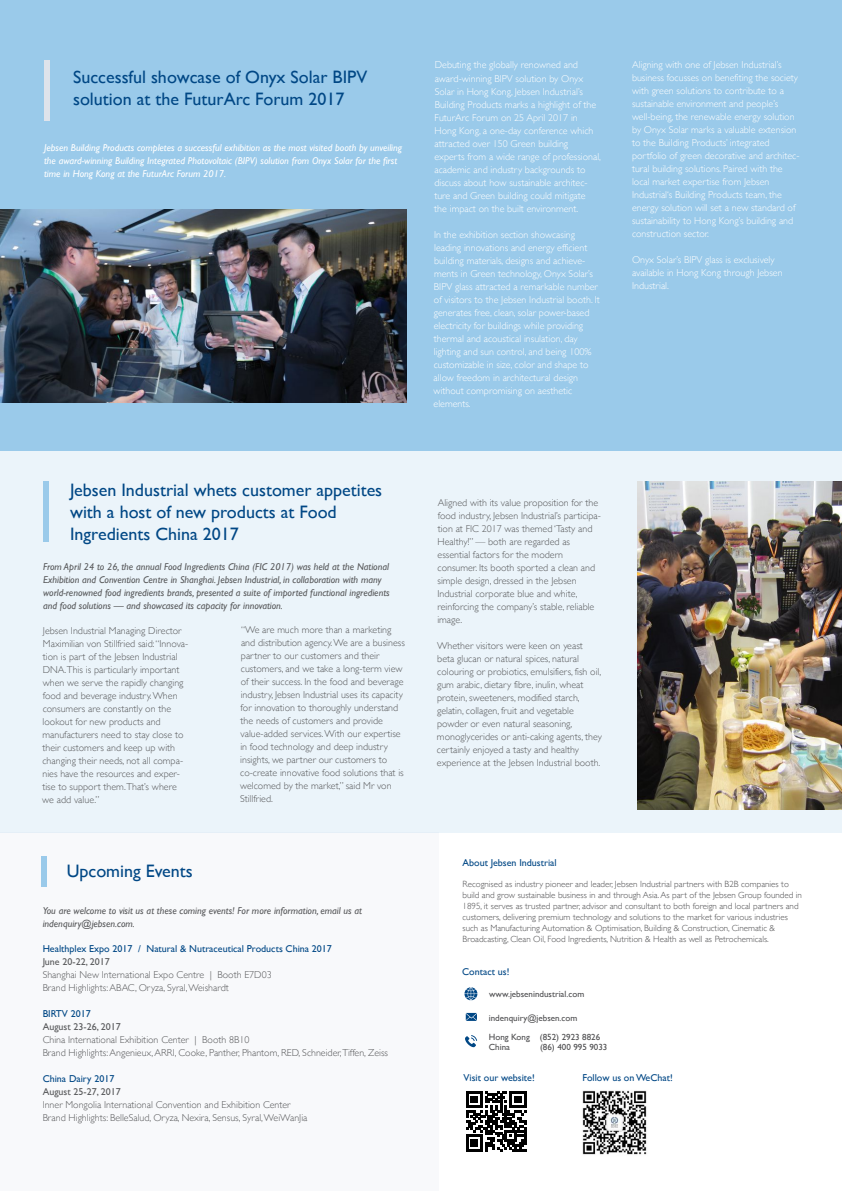
<style>
.page{position:relative;width:842px;height:1191px;background:#fff}
.page>*{position:absolute;margin:0;border:0;box-sizing:border-box;transform-origin:0 0}
.t1{font:18px/22px "Gill Sans";color:#004785}
.t2{font:300 10px/13px "Gill Sans";color:#58595b}
.t3{font:300 10px/13px "Gill Sans";color:#fff}
.t4{font:italic 10px/13px "Gill Sans";color:#58595b}
.t5{font:italic 10px/13px "Gill Sans";color:#fff}
.t6{font:10px "Gill Sans";color:#004785}
.t7{font:10px "Gill Sans";color:#58595b}
.t8{font:300 9px/11px "Gill Sans";color:#4e4e50}
.t9{font:9px/18.7px "Gill Sans";color:#4e4e50}
</style>
<div class="page">
<div style="left:0;top:831px;width:438px;height:360px;background:#f8f9fb"></div>
<div style="left:0;top:0;width:842px;height:450px;background:#9acaea"></div>
<div style="left:45px;top:61px;width:5px;height:60px;background:#dfe3eb"></div>
<img style="left:0;top:209px;width:406px;height:193px">
<div style="left:0;top:448px;width:842px;height:384px;background:#ebf4fa"></div>
<div style="left:44px;top:482px;width:5px;height:60px;background:#9acaea"></div>
<img style="left:638px;top:481px;width:204px;height:329px">
<div style="left:41px;top:856px;width:5px;height:30px;background:#9acaea"></div>
<svg style="left:465px;top:1035px;width:12px;height:12px"></svg>
<svg style="left:464px;top:987px;width:13px;height:13px"></svg>
<svg style="left:466px;top:1013px;width:11px;height:8px"></svg>
<img style="left:582px;top:1090px;width:65px;height:65px">
<svg style="left:466px;top:1091px;width:60px;height:60px"></svg>
<h1 class="t1" style="left:73px;top:66px;width:296px">Successful showcase of Onyx Solar BIPV solution at the FuturArc Forum 2017</h1>
<p class="t3" style="left:434px;top:58px;width:168px">Debuting the globally renowned and award-winning BIPV solution by Onyx Solar in Hong Kong, Jebsen Industrial’s Building Products marks a highlight of the FuturArc Forum on 25 April 2017 in Hong Kong, a one-day conference which attracted over 150 Green building<br>experts from a wide range of professional, academic and industry backgrounds to discuss about how sustainable architec&shy;ture and Green building could mitigate<br>the impact on the built environment.</p>
<p class="t3" style="left:433px;top:227px;width:168px">In the exhibition section showcasing leading innovations and energy efficient building materials, designs and achieve&shy;ments in Green technology, Onyx Solar’s BIPV glass attracted a remarkable number of visitors to the Jebsen Industrial booth. It generates free, clean, solar power-based electricity for buildings while providing thermal and acoustical insulation, day lighting and sun control, and being 100% customizable in size, color and shape to allow freedom in architectural design without compromising on aesthetic elements.</p>
<p class="t5" style="left:44px;top:141px;width:360px">Jebsen Building Products completes a successful exhibition as the most visited booth by unveiling the award-winning Building Integrated Photovoltaic (BIPV) solution from Onyx Solar for the first time in Hong Kong at the FuturArc Forum 2017.</p>
<p class="t3" style="left:632px;top:58px;width:169px">Aligning with one of Jebsen Industrial’s business focusses on benefiting the society with green solutions to contribute to a sustainable environment and people’s well-being, the renewable energy solution by Onyx Solar marks a valuable extension to the Building Products’ integrated portfolio of green decorative and architec&shy;tural building solutions. Paired with the local market expertise from Jebsen Industrial‘s Building Products team, the energy solution will set a new standard of sustainability to Hong Kong’s building and construction sector.</p>
<p class="t3" style="left:632px;top:253px;width:152px">Onyx Solar’s BIPV glass is exclusively available in Hong Kong through Jebsen<br>Industrial.</p>
<h1 class="t1" style="left:70px;top:478px;width:314px">Jebsen Industrial whets customer appetites with a host of new products at Food<br>Ingredients China 2017</h1>
<p class="t4" style="left:43px;top:560px;width:348px">From April 24 to 26, the annual Food Ingredients China (FIC 2017) was held at the National Exhibition and Convention Centre in Shanghai. Jebsen Industrial, in collaboration with many world-renowned food ingredients brands, presented a suite of imported functional ingredients and food solutions — and showcased its capacity for innovation.</p>
<p class="t2" style="left:42px;top:624px;width:148px">Jebsen Industrial Managing Director Maximilian von Stillfried said: “Innova&shy;tion is part of the Jebsen Industrial DNA.This is particularly important when we serve the rapidly changing food and beverage industry. When consumers are constantly on the lookout for new products and manufacturers need to stay close to their customers and keep up with changing their needs, not all compa&shy;nies have the resources and exper&shy;tise to support them.That’s where we add value.”</p>
<p class="t2" style="left:240px;top:622px;width:166px">“We are much more than a marketing and distribution agency. We are a business partner to our customers and their customers, and we take a long-term view of their success. In the food and beverage industry, Jebsen Industrial uses its capacity for innovation to thoroughly understand the needs of customers and provide value-added services. With our expertise in food technology and deep industry insights, we partner our customers to co-create innovative food solutions that is welcomed by the market,” said Mr von Stillfried.</p>
<p class="t2" style="left:437px;top:495px;width:165px">Aligned with its value proposition for the food industry, Jebsen Industrial’s participa&shy;tion at FIC 2017 was themed ‘Tasty and Healthy!” — both are regarded as essential factors for the modern consumer. Its booth sported a clean and simple design, dressed in the Jebsen Industrial corporate blue and white, reinforcing the company’s stable, reliable image.</p>
<p class="t2" style="left:437px;top:638px;width:167px">Whether visitors were keen on yeast beta glucan or natural spices, natural colouring or probiotics, emulsifiers, fish oil, gum arabic, dietary fibre, inulin, wheat protein, sweeteners, modified starch, gelatin, collagen, fruit and vegetable powder or even natural seasoning, monoglycerides or anti-caking agents, they certainly enjoyed a tasty and healthy experience at the Jebsen Industrial booth.</p>
<h1 class="t1" style="left:67px;top:860px;width:128px">Upcoming Events</h1>
<p class="t4" style="left:43px;top:904px;width:321px">You are welcome to visit us at these coming events! For more information, email us at indenquiry@jebsen.com.</p>
<p class="t6" style="left:43px;top:943px;width:291px">Healthplex Expo 2017 / Natural &amp; Nutraceutical Products China 2017</p>
<p class="t7" style="left:43px;top:956px;width:69px">June 20-22, 2017</p>
<p class="t2" style="left:43px;top:968px;width:230px">Shanghai New International Expo Centre | Booth E7D03<br>Brand Highlights: ABAC, Oryza, Syral, Weishardt</p>
<p class="t6" style="left:43px;top:1008px;width:50px">BIRTV 2017</p>
<p class="t7" style="left:43px;top:1021px;width:80px">August 23-26, 2017</p>
<p class="t2" style="left:43px;top:1033px;width:347px">China International Exhibition Center | Booth 8B10<br>Brand Highlights: Angenieux, ARRI, Cooke, Panther, Phantom, RED, Schneider,Tiffen, Zeiss</p>
<p class="t6" style="left:43px;top:1073px;width:73px">China Dairy 2017</p>
<p class="t7" style="left:43px;top:1086px;width:80px">August 25-27, 2017</p>
<p class="t2" style="left:43px;top:1098px;width:266px">Inner Mongolia International Convention and Exhibition Center<br>Brand Highlights: BelleSalud, Oryza, Nexira, Sensus, Syral, WeiWanJia</p>
<p class="t6" style="left:463px;top:857px;width:96px">About Jebsen Industrial</p>
<p class="t8" style="left:463px;top:878px;width:341px">Recognised as industry pioneer and leader, Jebsen Industrial partners with B2B companies to build and grow sustainable business in and through Asia. As part of the Jebsen Group founded in 1895, it serves as trusted partner, advisor and consultant to both foreign and local partners and customers, delivering premium technology and solutions to the market for various industries such as Manufacturing Automation &amp; Optimisation, Building &amp; Construction, Cinematic &amp; Broadcasting, Clean Oil, Food Ingredients, Nutrition &amp; Health as well as Petrochemicals.</p>
<p class="t6" style="left:462px;top:965px;width:49px">Contact us!</p>
<p class="t9" style="left:489px;top:984px;width:97px">www.jebsenindustrial.com</p>
<p class="t9" style="left:489px;top:1008px;width:113px">indenquiry@jebsen.com<br>Hong Kong (852) 2923 8826</p>
<p class="t9" style="left:489px;top:1037px;width:23px">China</p>
<p class="t9" style="left:540px;top:1037px;width:69px">(86) 400 995 9033</p>
<p class="t6" style="left:582px;top:1072px;width:92px">Follow us on WeChat!</p>
<p class="t6" style="left:463px;top:1071px;width:73px">Visit our website!</p>
</div>
